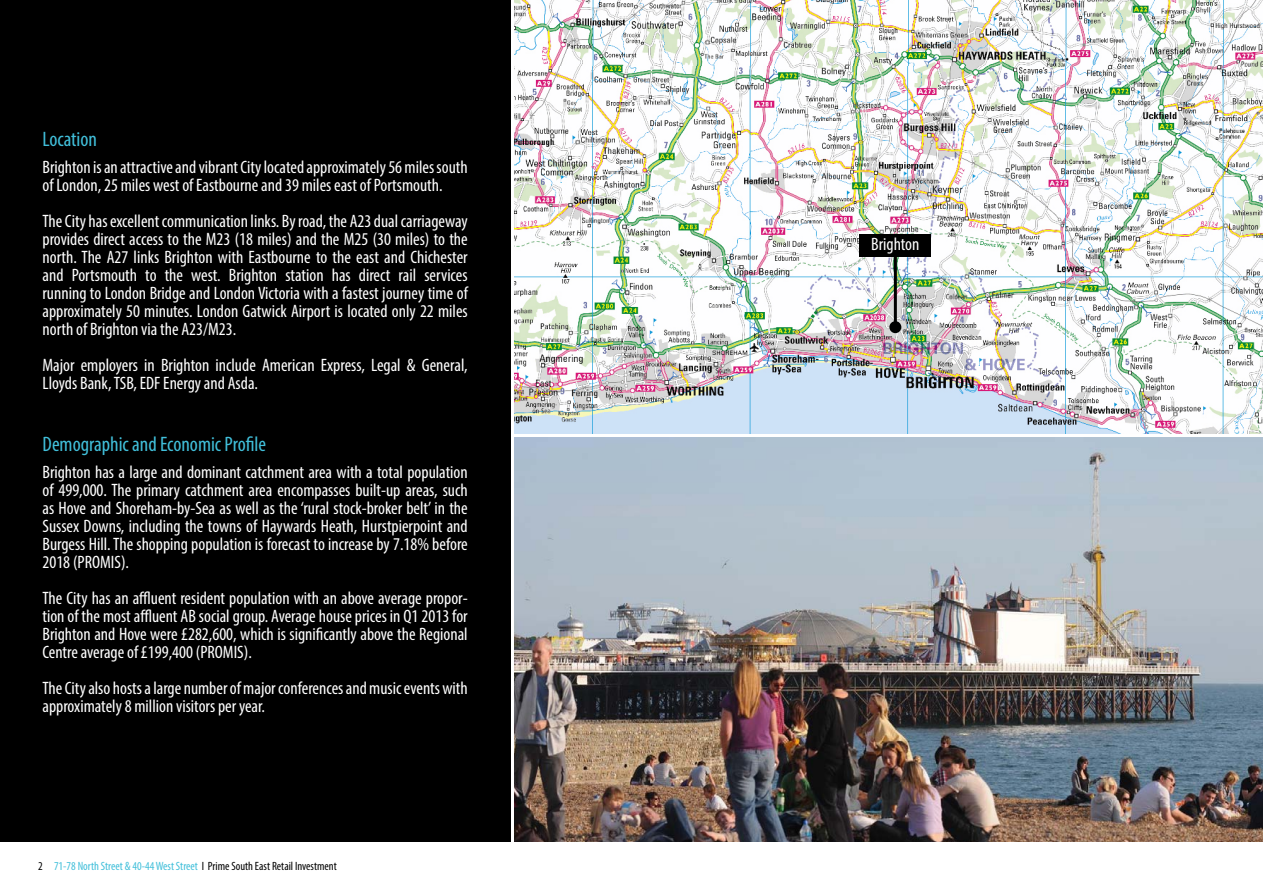
<style>
.page{position:relative;width:1263px;height:893px;background:#fff}
.page>*{position:absolute;margin:0;border:0;box-sizing:border-box;transform-origin:0 0}
.t1{font:condensed 21px "Myriad Pro";color:#41bfda}
.t2{font:condensed 18px/18px "Myriad Pro";color:#fff}
.t3{font:condensed 12px "Myriad Pro";color:#000}
.s1{color:#41bfda}
</style>
<div class="page">
<img style="left:515px;top:438px;width:748px;height:404px">
<div style="left:0;top:0;width:510px;height:842px;background:#000"></div>
<img style="left:514px;top:0;width:749px;height:434px">
<hr style="left:894px;top:252px;width:3px;height:75px;background:#000">
<div style="left:889px;top:321px;width:12px;height:12px;background:#000;border-radius:50%"></div>
<div style="left:859px;top:234px;width:72px;height:22px;background:#000"></div>
<p class="t1" style="left:43px;top:131px;width:56px">Location</p>
<p class="t2" style="left:43px;top:159px;width:427px">Brighton is an attractive and vibrant City located approximately 56 miles south of London, 25 miles west of Eastbourne and 39 miles east of Portsmouth.</p>
<p class="t2" style="left:43px;top:213px;width:427px;text-align:justify">The City has excellent communication links. By road, the A23 dual carriageway provides direct access to the M23 (18 miles) and the M25 (30 miles) to the north. The A27 links Brighton with Eastbourne to the east and Chichester and Portsmouth to the west. Brighton station has direct rail services running to London Bridge and London Victoria with a fastest journey time of approximately 50 minutes. London Gatwick Airport is located only 22 miles north of Brighton via the A23/M23.</p>
<p class="t2" style="left:43px;top:357px;width:427px">Major employers in Brighton include American Express, Legal &amp; General,<br>Lloyds Bank, TSB, EDF Energy and Asda.</p>
<p class="t1" style="left:43px;top:436px;width:225px">Demographic and Economic Profile</p>
<p class="t2" style="left:43px;top:464px;width:427px;text-align:justify">Brighton has a large and dominant catchment area with a total population of 499,000. The primary catchment area encompasses built-up areas, such as Hove and Shoreham-by-Sea as well as the ‘rural stock-broker belt’ in the Sussex Downs, including the towns of Haywards Heath, Hurstpierpoint and Burgess Hill. The shopping population is forecast to increase by 7.18% before 2018 (PROMIS).</p>
<p class="t2" style="left:43px;top:590px;width:427px;text-align:justify">The City has an affluent resident population with an above average propor&shy;tion of the most affluent AB social group. Average house prices in Q1 2013 for Brighton and Hove were £282,600, which is significantly above the Regional Centre average of £199,400 (PROMIS).</p>
<p class="t2" style="left:43px;top:680px;width:427px">The City also hosts a large number of major conferences and music events with approximately 8 million visitors per year.</p>
<p class="t3" style="left:38px;top:861px;width:300px">2 <span class="s1">71-78 North Street &amp; 40-44 West Street</span> I Prime South East Retail Investment</p>
<p class="t2" style="left:871px;top:237px;width:50px">Brighton</p>
</div>
